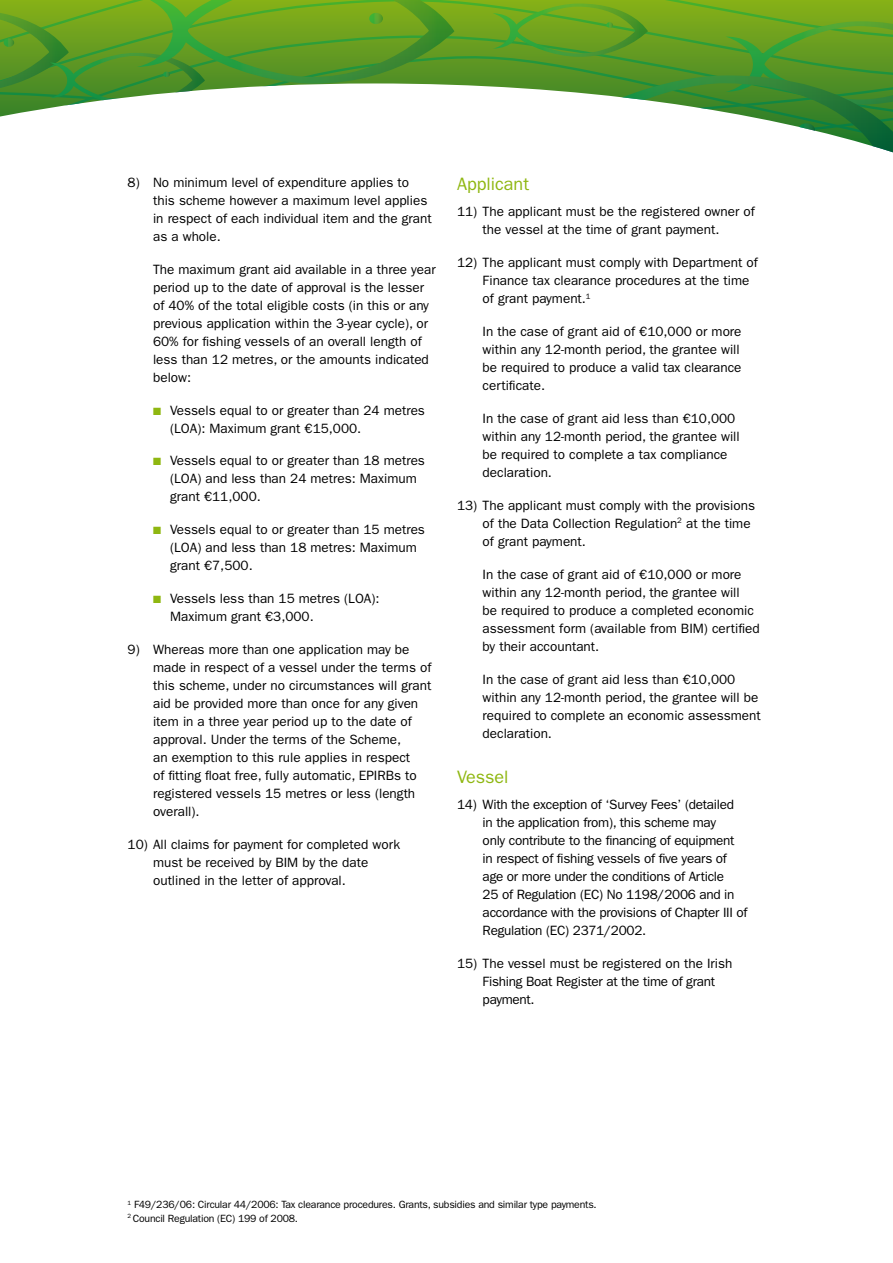
<style>
.page{position:relative;width:893px;height:1263px;background:#fff}
.page>*{position:absolute;margin:0;border:0;box-sizing:border-box;transform-origin:0 0}
.t1{font:18px "ITC Franklin Gothic Std";color:#8fb711}
.t2{font:13.5px/18px "ITC Franklin Gothic Std";color:#000}
.t3{font:13.5px/18px "ITC Franklin Gothic Std";letter-spacing:-.02em;color:#000}
.t4{font:10.5px/13.5px "ITC Franklin Gothic Std";letter-spacing:-.02em;color:#000}
.s1{color:#8fb711}
</style>
<div class="page">
<svg style="left:0;top:0;width:893px;height:152px"></svg>
<p class="t2" style="left:153px;top:173px;width:280px;text-indent:-26px">8) No minimum level of expenditure applies to this scheme however a maximum level applies in respect of each individual item and the grant as a whole.</p>
<p class="t2" style="left:153px;top:260px;width:284px">The maximum grant aid available in a three year period up to the date of approval is the lesser of 40% of the total eligible costs (in this or any previous application within the 3-year cycle), or 60% for fishing vessels of an overall length of less than 12 metres, or the amounts indicated below:</p>
<p class="t2" style="left:170px;top:401px;width:256px;text-indent:-17px"><span class="s1">■</span> Vessels equal to or greater than 24 metres (LOA): Maximum grant €15,000.</p>
<p class="t2" style="left:170px;top:452px;width:256px;text-indent:-17px"><span class="s1">■</span> Vessels equal to or greater than 18 metres (LOA) and less than 24 metres: Maximum grant €11,000.</p>
<p class="t2" style="left:170px;top:521px;width:256px;text-indent:-17px"><span class="s1">■</span> Vessels equal to or greater than 15 metres (LOA) and less than 18 metres: Maximum grant €7,500.</p>
<p class="t2" style="left:170px;top:590px;width:211px;text-indent:-17px"><span class="s1">■</span> Vessels less than 15 metres (LOA):<br>Maximum grant €3,000.</p>
<p class="t2" style="left:153px;top:641px;width:280px;text-indent:-26px">9) Whereas more than one application may be made in respect of a vessel under the terms of this scheme, under no circumstances will grant aid be provided more than once for any given item in a three year period up to the date of approval. Under the terms of the Scheme,<br>an exemption to this rule applies in respect<br>of fitting float free, fully automatic, EPIRBs to registered vessels 15 metres or less (length overall).</p>
<p class="t2" style="left:153px;top:835px;width:248px;text-indent:-26px">10) All claims for payment for completed work must be received by BIM by the date outlined in the letter of approval.</p>
<h1 class="t1" style="left:457px;top:173px;width:73px">Applicant</h1>
<p class="t2" style="left:483px;top:203px;width:274px;text-indent:-26px">11) The applicant must be the registered owner of the vessel at the time of grant payment.</p>
<p class="t2" style="left:483px;top:254px;width:277px;text-indent:-26px">12) The applicant must comply with Department of<br>Finance tax clearance procedures at the time of grant payment.<sup>1</sup></p>
<p class="t2" style="left:483px;top:323px;width:260px">In the case of grant aid of €10,000 or more within any 12-month period, the grantee will be required to produce a valid tax clearance certificate.</p>
<p class="t2" style="left:483px;top:410px;width:259px">In the case of grant aid less than €10,000 within any 12-month period, the grantee will be required to complete a tax compliance declaration.</p>
<p class="t2" style="left:483px;top:496px;width:274px;text-indent:-26px">13) The applicant must comply with the provisions of the Data Collection Regulation<sup>2</sup> at the time of grant payment.</p>
<p class="t2" style="left:483px;top:565px;width:279px">In the case of grant aid of €10,000 or more within any 12-month period, the grantee will<br>be required to produce a completed economic assessment form (available from BIM) certified by their accountant.</p>
<p class="t2" style="left:483px;top:670px;width:280px">In the case of grant aid less than €10,000 within any 12-month period, the grantee will be required to complete an economic assessment declaration.</p>
<h1 class="t1" style="left:457px;top:766px;width:53px">Vessel</h1>
<p class="t3" style="left:483px;top:796px;width:266px;text-indent:-26px">14) With the exception of ‘Survey Fees’ (detailed in the application from), this scheme may<br>only contribute to the financing of equipment in respect of fishing vessels of five years of age or more under the conditions of Article<br>25 of Regulation (EC) No 1198/2006 and in accordance with the provisions of Chapter III of Regulation (EC) 2371/2002.</p>
<p class="t3" style="left:483px;top:955px;width:251px;text-indent:-26px">15) The vessel must be registered on the Irish<br>Fishing Boat Register at the time of grant payment.</p>
<p class="t4" style="left:128px;top:1198px;width:471px"><sup>1</sup> F49/236/06: Circular 44/2006: Tax clearance procedures. Grants, subsidies and similar type payments.<br><sup>2</sup> Council Regulation (EC) 199 of 2008.</p>
</div>
